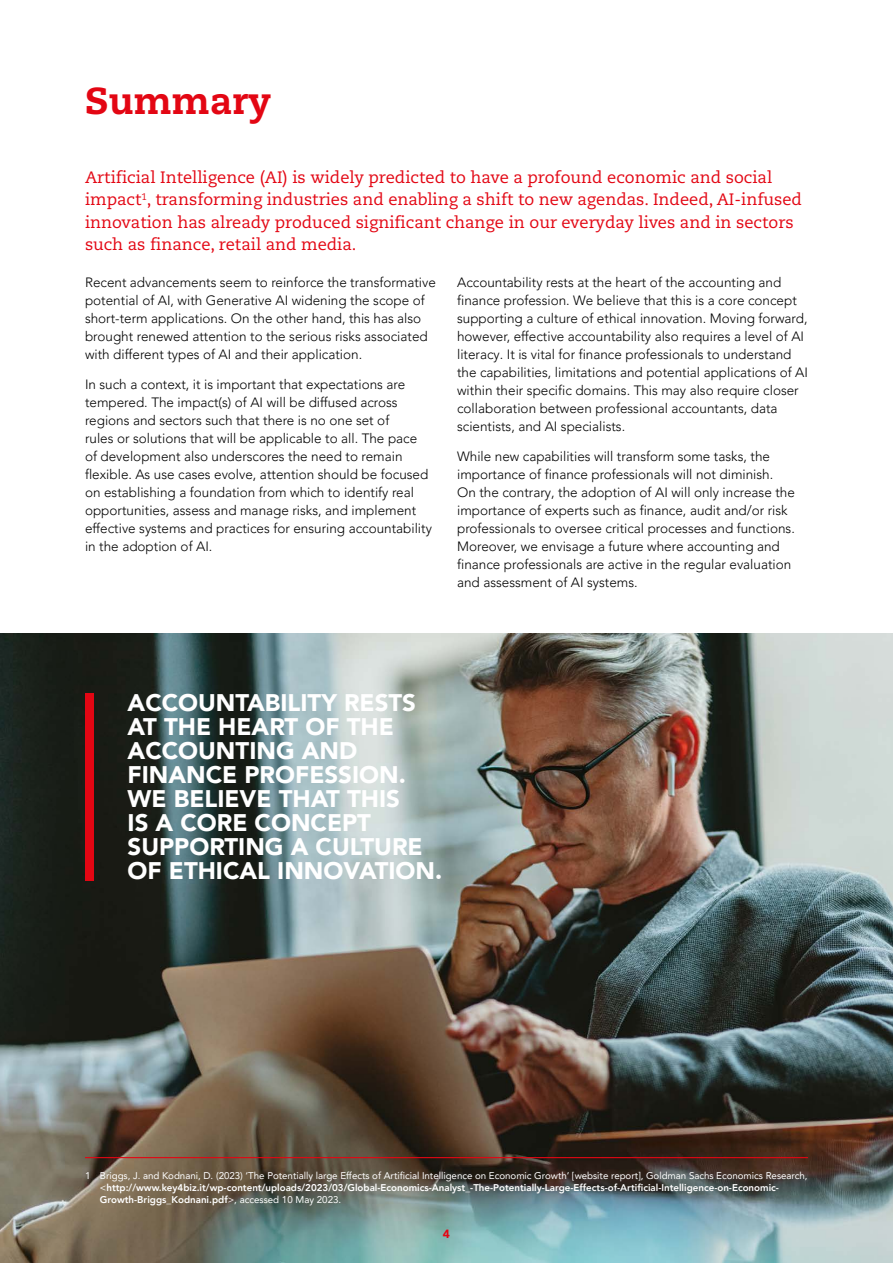
<style>
.page{position:relative;width:893px;height:1263px;background:#fff}
.page>*{position:absolute;margin:0;border:0;box-sizing:border-box;transform-origin:0 0}
.t1{font:800 37.5px "Caecilia LT Std";color:#e30613}
.t2{font:900 24px/24px "Avenir LT Pro";color:#fff}
.t3{font:16.5px/22.5px "Caecilia LT Std";color:#e30613}
.t4{font:300 13.5px/18px "Avenir LT Pro";color:#000}
.t5{font:900 12px "Avenir LT Pro";color:#e30613}
.t6{font:800 9.75px/12px "Avenir LT Pro";color:#fff}
.s1{font-weight:400}
</style>
<div class="page">
<img style="left:0;top:634px;width:893px;height:629px">
<hr style="left:85px;top:1157px;width:723px;height:1px;background:#e30613">
<div style="left:85px;top:693px;width:9px;height:187px;background:#e30613"></div>
<h1 class="t1" style="left:85px;top:78px;width:188px">Summary</h1>
<p class="t3" style="left:85px;top:166px;width:718px">Artificial Intelligence (AI) is widely predicted to have a profound economic and social impact<sup>1</sup>, transforming industries and enabling a shift to new agendas. Indeed, AI-infused innovation has already produced significant change in our everyday lives and in sectors such as finance, retail and media.</p>
<p class="t4" style="left:85px;top:273px;width:352px">Recent advancements seem to reinforce the transformative potential of AI, with Generative AI widening the scope of short-term applications. On the other hand, this has also brought renewed attention to the serious risks associated with different types of AI and their application.</p>
<p class="t4" style="left:85px;top:376px;width:348px">In such a context, it is important that expectations are tempered. The impact(s) of AI will be diffused across regions and sectors such that there is no one set of<br>rules or solutions that will be applicable to all. The pace of development also underscores the need to remain flexible. As use cases evolve, attention should be focused on establishing a foundation from which to identify real opportunities, assess and manage risks, and implement effective systems and practices for ensuring accountability in the adoption of AI.</p>
<p class="t4" style="left:457px;top:273px;width:352px">Accountability rests at the heart of the accounting and finance profession. We believe that this is a core concept supporting a culture of ethical innovation. Moving forward, however, effective accountability also requires a level of AI literacy. It is vital for finance professionals to understand the capabilities, limitations and potential applications of AI within their specific domains. This may also require closer collaboration between professional accountants, data scientists, and AI specialists.</p>
<p class="t4" style="left:457px;top:448px;width:339px">While new capabilities will transform some tasks, the importance of finance professionals will not diminish.<br>On the contrary, the adoption of AI will only increase the importance of experts such as finance, audit and/or risk professionals to oversee critical processes and functions.<br>Moreover, we envisage a future where accounting and finance professionals are active in the regular evaluation and assessment of AI systems.</p>
<h2 class="t2" style="left:128px;top:691px;width:316px">ACCOUNTABILITY RESTS<br>AT THE HEART OF THE<br>ACCOUNTING AND<br>FINANCE PROFESSION.<br>WE BELIEVE THAT THIS<br>IS A CORE CONCEPT<br>SUPPORTING A CULTURE<br>OF ETHICAL INNOVATION.</h2>
<p class="t6" style="left:100px;top:1170px;width:709px;text-indent:-15px"><span class="s1">1 Briggs, J. and Kodnani, D. (2023) ‘The Potentially large Effects of Artificial Intelligence on Economic Growth’ [website report], Goldman Sachs Economics Research, &lt;</span>http://www.key4biz.it/wp-content/uploads/2023/03/Global-Economics-Analyst_-The-Potentially-Large-Effects-of-Artificial-Intelligence-on-Economic-<br>Growth-Briggs_Kodnani.pdf<span class="s1">&gt;, accessed 10 May 2023.</span></p>
<p class="t5" style="left:443px;top:1226px;width:9px">4</p>
</div>
